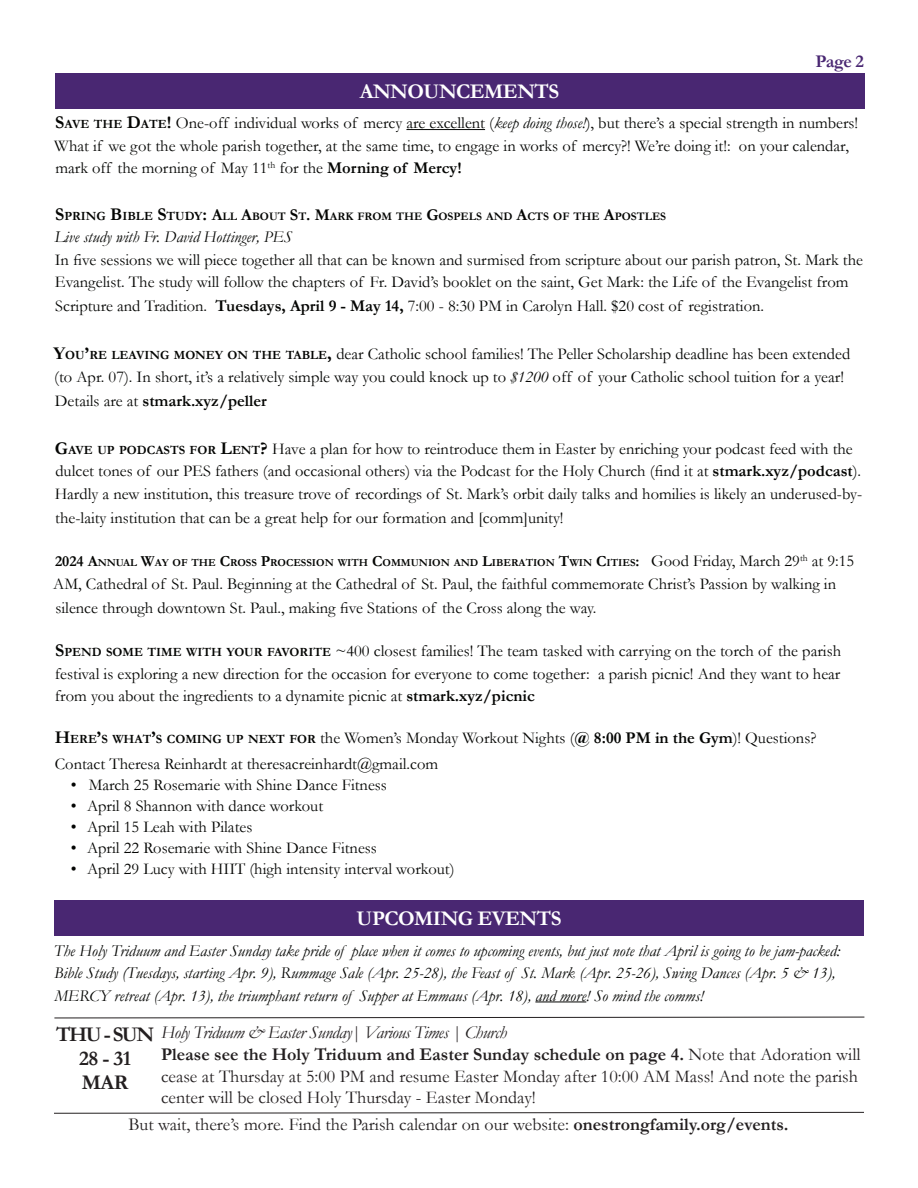
<style>
.page{position:relative;width:918px;height:1188px;background:#fff}
.page>*{position:absolute;margin:0;border:0;box-sizing:border-box;transform-origin:0 0}
.t1{font:700 21px "Garamond";letter-spacing:-.025em;color:#fff}
.t2{font:700 21px/24px "Garamond";letter-spacing:-.05em;color:#231f20;text-align:center}
.t3{font:18px/21.6px "Garamond";color:#231f20}
.t4{font:700 18px "Garamond";color:#492772}
.t5{font:16.5px/22.5px "Garamond";color:#040503}
.t6{font:italic 16.5px/22.5px "Garamond";color:#040503}
.t7{font:700 16.5px "Garamond";color:#040503}
.t8{font:700 11.55px "Garamond";color:#040503}
.t9{font:700 10.8px "Garamond";color:#040503}
.s1{font-weight:700;font-size:18px}
.s2{font-weight:700;font-size:12.6px}
.s3{font-style:italic}
.s4{font-weight:700}
.s5{font-size:18px}
.s6{font-size:12.6px}
.s7{font-size:16.5px}
.s8{font-weight:400}
.s9{font-size:15.3px}
.s10{font-weight:400;font-size:16.5px}
</style>
<div class="page">
<div style="left:55px;top:73px;width:809px;height:36px;background:#492772"></div>
<div style="left:54px;top:900px;width:810px;height:36px;background:#492772"></div>
<svg style="left:54px;top:1112px;width:810px;height:2px;background:#918f8f"></svg>
<hr style="left:406px;top:129px;width:79px;height:1px;background:#040503">
<hr style="left:535px;top:1002px;width:51px;height:1px;background:#040503">
<svg style="left:54px;top:1016px;width:811px;height:3px"></svg>
<p class="t1" style="left:360px;top:77px;width:201px">ANNOUNCEMENTS</p>
<p class="t4" style="left:816px;top:49px;width:50px">Page 2</p>
<p class="t5" style="left:54px;top:111px;width:805px"><span class="s1">S</span><span class="s2">AVE THE</span> <span class="s1">D</span><span class="s2">ATE</span><span class="s1">!</span> One-off individual works of mercy are excellent (<span class="s3">keep doing those!</span>), but there’s a special strength in numbers!<br>What if we got the whole parish together, at the same time, to engage in works of mercy?! We’re doing it!: on your calendar, mark off the morning of May 11<sup>th</sup> for the <span class="s4">Morning of Mercy!</span></p>
<p class="t8" style="left:55px;top:208px;width:611px"><span class="s5">S</span><span class="s6">PRING</span> <span class="s5">B</span><span class="s6">IBLE</span> <span class="s5">S</span><span class="s6">TUDY</span><span class="s5">:</span> <span class="s7">A</span>LL <span class="s7">A</span>BOUT <span class="s7">S</span>T<span class="s7">. M</span>ARK FROM THE <span class="s7">G</span>OSPELS AND <span class="s7">A</span>CTS OF THE <span class="s7">A</span>POSTLES</p>
<p class="t6" style="left:54px;top:225px;width:239px">Live study with Fr. David Hottinger, PES</p>
<p class="t5" style="left:55px;top:248px;width:810px">In five sessions we will piece together all that can be known and surmised from scripture about our parish patron, St. Mark the<br>Evangelist. The study will follow the chapters of Fr. David’s booklet on the saint, Get Mark: the Life of the Evangelist from</p>
<p class="t5" style="left:55px;top:294px;width:710px">Scripture and Tradition. <span class="s4">Tuesdays, April 9 - May 14,</span> 7:00 - 8:30 PM in Carolyn Hall. $20 cost of registration.</p>
<p class="t5" style="left:54px;top:342px;width:798px"><span class="s1">Y</span><span class="s2">OU</span><span class="s1">’</span><span class="s2">RE LEAVING MONEY ON THE TABLE</span><span class="s1">,</span> dear Catholic school families! The Peller Scholarship deadline has been extended (to Apr. 07). In short, it’s a relatively simple way you could knock up to <span class="s3">$1200</span> off of your Catholic school tuition for a year!</p>
<p class="t7" style="left:55px;top:389px;width:214px"><span class="s8">Details are at</span> stmark.xyz/peller</p>
<p class="t5" style="left:55px;top:437px;width:809px"><span class="s1">G</span><span class="s2">AVE UP PODCASTS FOR</span> <span class="s1">L</span><span class="s2">ENT</span><span class="s1">?</span> Have a plan for how to reintroduce them in Easter by enriching your podcast feed with the dulcet tones of our PES fathers (and occasional others) via the Podcast for the Holy Church (find it at <span class="s4">stmark.xyz/podcast</span>).<br>Hardly a new institution, this treasure trove of recordings of St. Mark’s orbit daily talks and homilies is likely an underused-by-</p>
<p class="t5" style="left:55px;top:506px;width:510px">the-laity institution that can be a great help for our formation and [comm]unity!</p>
<p class="t9" style="left:55px;top:556px;width:801px"><span class="s9">2024 A</span>NNUAL <span class="s9">W</span>AY OF THE <span class="s9">C</span>ROSS <span class="s9">P</span>ROCESSION WITH <span class="s9">C</span>OMMUNION AND <span class="s9">L</span>IBERATION <span class="s9">T</span>WIN <span class="s9">C</span>ITIES<span class="s9">:</span> <span class="s10">Good Friday, March 29</span><sup>th</sup> <span class="s10">at 9:15</span></p>
<p class="t5" style="left:53px;top:571px;width:784px;line-height:24px">AM, Cathedral of St. Paul. Beginning at the Cathedral of St. Paul, the faithful commemorate Christ’s Passion by walking in silence through downtown St. Paul., making five Stations of the Cross along the way.</p>
<p class="t5" style="left:55px;top:639px;width:788px;text-align:justify"><span class="s1">S</span><span class="s2">PEND SOME TIME WITH YOUR FAVORITE</span> ~400 closest families! The team tasked with carrying on the torch of the parish festival is exploring a new direction for the occasion for everyone to come together: a parish picnic! And they want to hear from you about the ingredients to a dynamite picnic at <span class="s4">stmark.xyz/picnic</span></p>
<p class="t5" style="left:55px;top:725px;width:763px;line-height:25.5px"><span class="s1">H</span><span class="s2">ERE</span><span class="s1">’</span><span class="s2">S WHAT</span><span class="s1">’</span><span class="s2">S COMING UP NEXT FOR</span> the Women’s Monday Workout Nights (<span class="s4">@ 8:00 PM in the Gym</span>)! Questions?<br>Contact Theresa Reinhardt at theresacreinhardt@gmail.com</p>
<p class="t5" style="left:71px;top:773px;width:318px">• March 25 Rosemarie with Shine Dance Fitness</p>
<p class="t5" style="left:71px;top:794px;width:254px">• April 8 Shannon with dance workout</p>
<p class="t5" style="left:71px;top:815px;width:183px">• April 15 Leah with Pilates</p>
<p class="t5" style="left:71px;top:836px;width:308px">• April 22 Rosemarie with Shine Dance Fitness</p>
<p class="t5" style="left:71px;top:857px;width:385px">• April 29 Lucy with HIIT (high intensity interval workout)</p>
<p class="t1" style="left:357px;top:904px;width:206px">UPCOMING EVENTS</p>
<p class="t6" style="left:54px;top:939px;width:788px">The Holy Triduum and Easter Sunday take pride of place when it comes to upcoming events, but just note that April is going to be jam-packed:<br>Bible Study (Tuesdays, starting Apr. 9), Rummage Sale (Apr. 25-28), the Feast of St. Mark (Apr. 25-26), Swing Dances (Apr. 5 &amp; 13),<br>MERCY retreat (Apr. 13), the triumphant return of Supper at Emmaus (Apr. 18), and more! So mind the comms!</p>
<p class="t3" style="left:161px;top:1022px;width:701px"><span class="s3">Holy Triduum &amp; Easter Sunday| Various Times | Church<br></span><span class="s4">Please see the Holy Triduum and Easter Sunday schedule on page 4.</span> Note that Adoration will cease at Thursday at 5:00 PM and resume Easter Monday after 10:00 AM Mass! And note the parish center will be closed Holy Thursday - Easter Monday!</p>
<p class="t2" style="left:56px;top:1023px;width:99px">THU - SUN<br>28 - 31<br>MAR</p>
<p class="t3" style="left:128px;top:1114px;width:662px">But wait, there’s more. Find the Parish calendar on our website: <span class="s4">onestrongfamily.org/events.</span></p>
</div>
